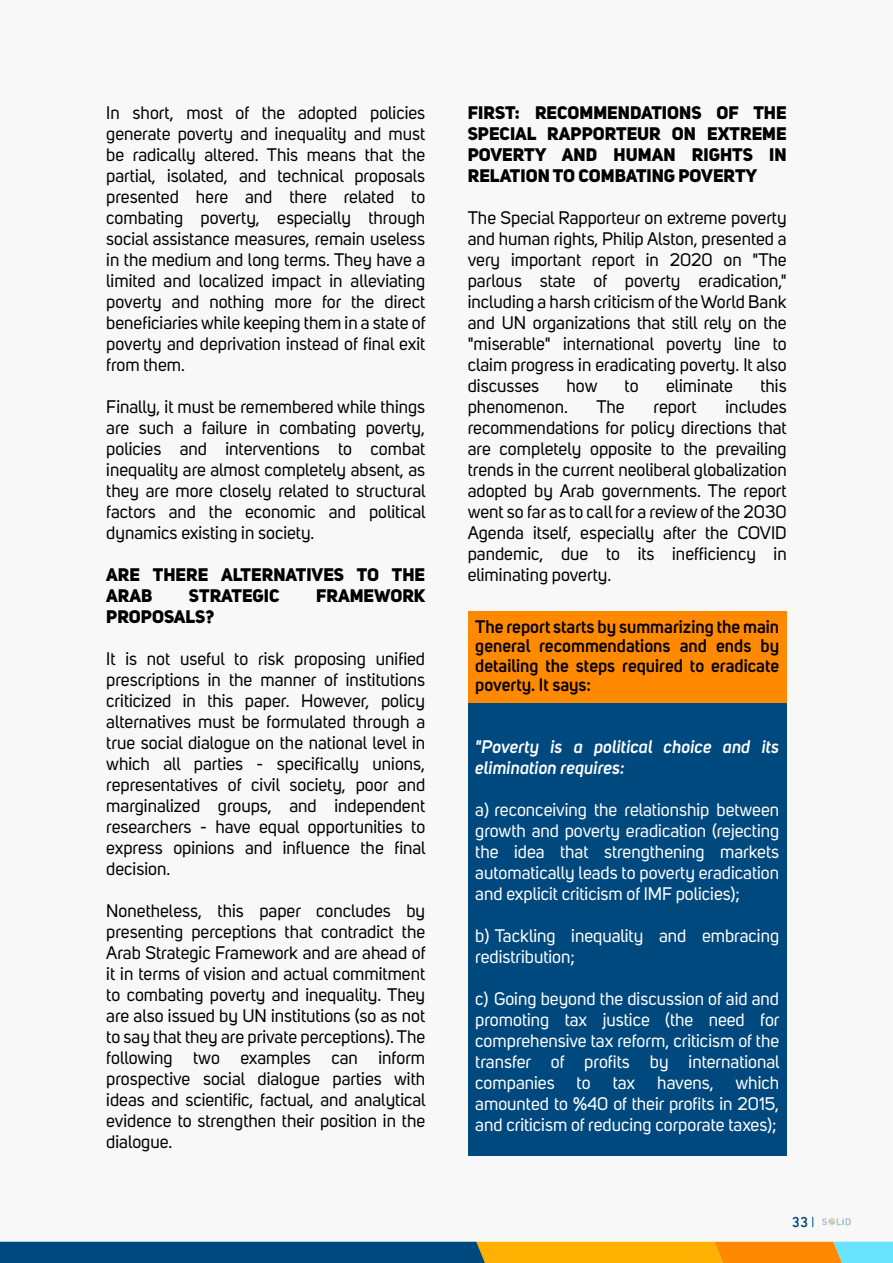
<style>
.page{position:relative;width:893px;height:1263px;background:#fff}
.page>*{position:absolute;margin:0;border:0;box-sizing:border-box;transform-origin:0 0}
.t1{font:18px/21px "Uni Sans";color:#000;text-align:justify}
.t2{font:18px/21px "Uni Sans";color:#fff;text-align:justify}
.t3{font:18px/21px "Uni Sans Heavy CAPS";color:#000}
.t4{font:600 18px/19.5px "Uni Sans";color:#000;text-align:justify}
.t5{font:italic 600 18px/21px "Uni Sans";color:#fff}
.t6{font:500 14.85px "DIN Next LT Arabic";color:#00497f}
</style>
<div class="page">
<div style="left:0;top:0;width:893px;height:1262px;background:#f8f8f8"></div>
<svg style="left:822px;top:1218px;width:29px;height:7px"></svg>
<svg style="left:0;top:1242px;width:893px;height:21px;background:#6c7654"></svg>
<div style="left:468px;top:611px;width:318px;height:93px;background:#ff8900"></div>
<div style="left:468px;top:704px;width:318px;height:452px;background:#00497f"></div>
<p class="t1" style="left:106px;top:102px;width:321px">In short, most of the adopted policies generate poverty and inequality and must be radically altered. This means that the partial, isolated, and technical proposals presented here and there related to combating poverty, especially through social assistance measures, remain useless in the medium and long terms. They have a limited and localized impact in alleviating poverty and nothing more for the direct beneficiaries while keeping them in a state of poverty and deprivation instead of final exit from them.</p>
<p class="t1" style="left:106px;top:396px;width:321px">Finally, it must be remembered while things are such a failure in combating poverty, policies and interventions to combat inequality are almost completely absent, as they are more closely related to structural factors and the economic and political dynamics existing in society.</p>
<p class="t3" style="left:106px;top:564px;width:320px">ARE THERE ALTERNATIVES TO THE<br>ARAB</p>
<p class="t3" style="left:189px;top:585px;width:92px">STRATEGIC</p>
<p class="t3" style="left:316px;top:585px;width:111px">FRAMEWORK</p>
<p class="t3" style="left:106px;top:606px;width:110px">PROPOSALS?</p>
<p class="t1" style="left:106px;top:648px;width:321px">It is not useful to risk proposing unified prescriptions in the manner of institutions criticized in this paper. However, policy alternatives must be formulated through a true social dialogue on the national level in which all parties - specifically unions, representatives of civil society, poor and marginalized groups, and independent researchers - have equal opportunities to express opinions and influence the final decision.</p>
<p class="t1" style="left:106px;top:901px;width:321px">Nonetheless, this paper concludes by presenting perceptions that contradict the Arab Strategic Framework and are ahead of it in terms of vision and actual commitment to combating poverty and inequality. They are also issued by UN institutions (so as not to say that they are private perceptions). The following two examples can inform prospective social dialogue parties with ideas and scientific, factual, and analytical evidence to strengthen their position in the dialogue.</p>
<p class="t3" style="left:468px;top:102px;width:320px;text-align:justify">FIRST: RECOMMENDATIONS OF THE SPECIAL RAPPORTEUR ON EXTREME POVERTY AND HUMAN RIGHTS IN RELATION TO COMBATING POVERTY</p>
<p class="t1" style="left:468px;top:208px;width:320px">The Special Rapporteur on extreme poverty and human rights, Philip Alston, presented a very important report in 2020 on "The parlous state of poverty eradication," including a harsh criticism of the World Bank and UN organizations that still rely on the "miserable" international poverty line to claim progress in eradicating poverty. It also discusses</p>
<p class="t1" style="left:566px;top:376px;width:33px">how</p>
<p class="t1" style="left:625px;top:376px;width:16px">to</p>
<p class="t1" style="left:666px;top:376px;width:68px">eliminate</p>
<p class="t1" style="left:760px;top:376px;width:28px">this</p>
<p class="t1" style="left:468px;top:397px;width:320px;text-indent:258px">includes recommendations for policy directions that are completely opposite to the prevailing trends in the current neoliberal globalization adopted by Arab governments. The report went so far as to call for a review of the 2030<br>Agenda itself, especially after the COVID pandemic, due to its inefficiency in eliminating poverty.</p>
<p class="t4" style="left:475px;top:616px;width:305px">The report starts by summarizing the main general recommendations and ends by detailing the steps required to eradicate poverty. It says:</p>
<p class="t1" style="left:468px;top:397px;width:102px">phenomenon.</p>
<p class="t1" style="left:596px;top:397px;width:30px">The</p>
<p class="t1" style="left:654px;top:397px;width:45px">report</p>
<p class="t5" style="left:475px;top:736px;width:305px">"Poverty is a political choice and its elimination requires:</p>
<p class="t2" style="left:475px;top:799px;width:305px">a) reconceiving the relationship between growth and poverty eradication (rejecting the idea that strengthening markets automatically leads to poverty eradication and explicit criticism of IMF policies);</p>
<p class="t2" style="left:475px;top:925px;width:305px">b) Tackling inequality and embracing redistribution;</p>
<p class="t2" style="left:475px;top:988px;width:306px">c) Going beyond the discussion of aid and promoting tax justice (the need for comprehensive tax reform, criticism of the transfer of profits by international companies to tax havens, which amounted to %40 of their profits in 2015, and criticism of reducing corporate taxes);</p>
<p class="t6" style="left:792px;top:1213px;width:18px">33</p>
</div>
